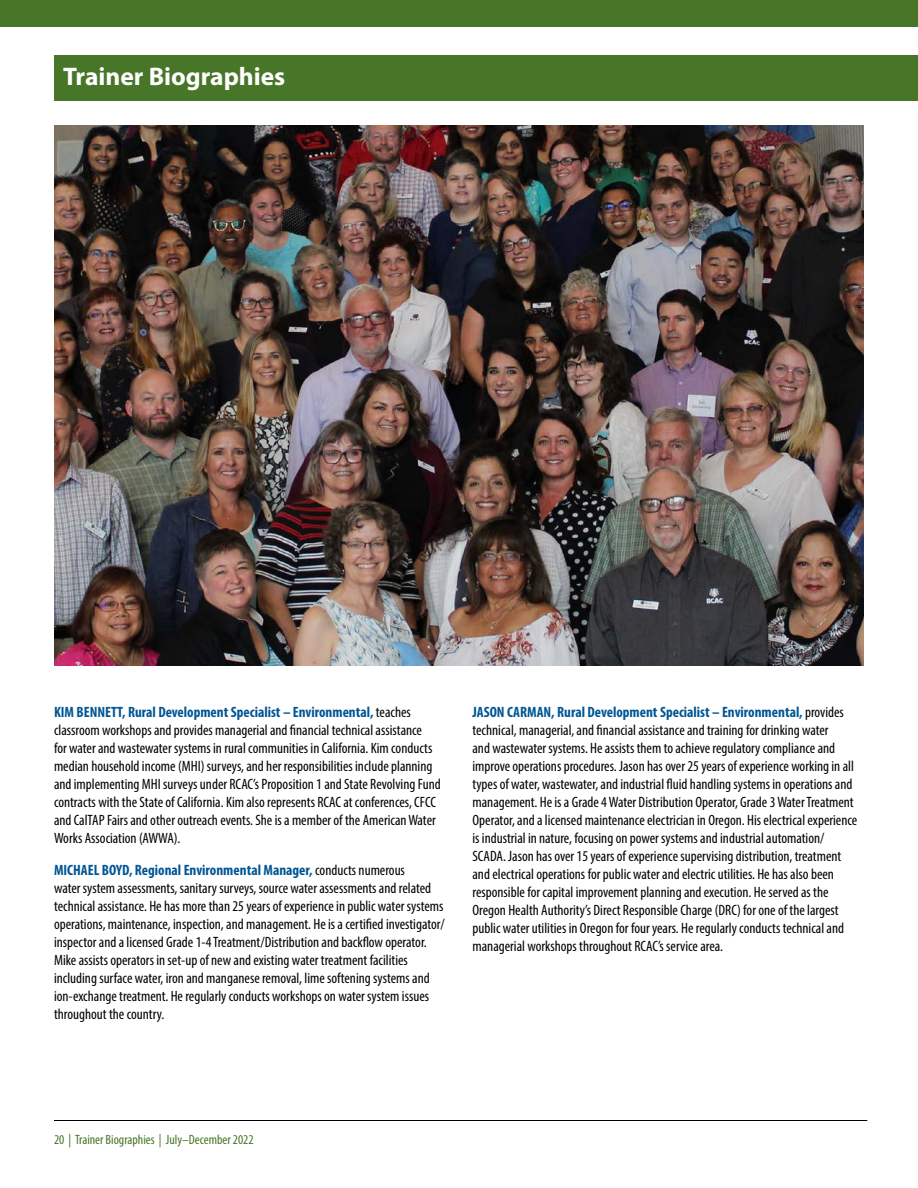
<style>
.page{position:relative;width:918px;height:1188px;background:#fff}
.page>*{position:absolute;margin:0;border:0;box-sizing:border-box;transform-origin:0 0}
.t1{font:700 25.5px "Myriad Pro";color:#fff}
.t2{font:condensed 15px/18px "Myriad Pro";color:#000}
.t3{font:condensed 13.5px "Myriad Pro";color:#487629}
.s1{font-weight:700;color:#005695}
</style>
<div class="page">
<div style="left:0;top:0;width:918px;height:27px;background:#487629"></div>
<div style="left:54px;top:55px;width:864px;height:46px;background:#487629"></div>
<hr style="left:54px;top:1120px;width:813px;height:1px;background:#000">
<img style="left:54px;top:125px;width:810px;height:540px">
<h1 class="t1" style="left:63px;top:60px;width:224px">Trainer Biographies</h1>
<p class="t2" style="left:54px;top:703px;width:388px"><span class="s1">KIM BENNETT, Rural Development Specialist – Environmental,</span> teaches classroom workshops and provides managerial and financial technical assistance<br>for water and wastewater systems in rural communities in California. Kim conducts median household income (MHI) surveys, and her responsibilities include planning and implementing MHI surveys under RCAC’s Proposition 1 and State Revolving Fund contracts with the State of California. Kim also represents RCAC at conferences, CFCC and CalTAP Fairs and other outreach events. She is a member of the American Water Works Association (AWWA).</p>
<p class="t2" style="left:54px;top:860px;width:392px"><span class="s1">MICHAEL BOYD, Regional Environmental Manager,</span> conducts numerous<br>water system assessments, sanitary surveys, source water assessments and related technical assistance. He has more than 25 years of experience in public water systems operations, maintenance, inspection, and management. He is a certified investigator/ inspector and a licensed Grade 1-4 Treatment/Distribution and backflow operator.<br>Mike assists operators in set-up of new and existing water treatment facilities including surface water, iron and manganese removal, lime softening systems and ion-exchange treatment. He regularly conducts workshops on water system issues throughout the country.</p>
<p class="t2" style="left:472px;top:703px;width:386px"><span class="s1">JASON CARMAN, Rural Development Specialist – Environmental,</span> provides technical, managerial, and financial assistance and training for drinking water<br>and wastewater systems. He assists them to achieve regulatory compliance and improve operations procedures. Jason has over 25 years of experience working in all types of water, wastewater, and industrial fluid handling systems in operations and management. He is a Grade 4 Water Distribution Operator, Grade 3 Water Treatment Operator, and a licensed maintenance electrician in Oregon. His electrical experience is industrial in nature, focusing on power systems and industrial automation/ SCADA. Jason has over 15 years of experience supervising distribution, treatment and electrical operations for public water and electric utilities. He has also been responsible for capital improvement planning and execution. He served as the Oregon Health Authority’s Direct Responsible Charge (DRC) for one of the largest public water utilities in Oregon for four years. He regularly conducts technical and managerial workshops throughout RCAC’s service area.</p>
<p class="t3" style="left:54px;top:1132px;width:201px">20 | Trainer Biographies | July–December 2022</p>
</div>
